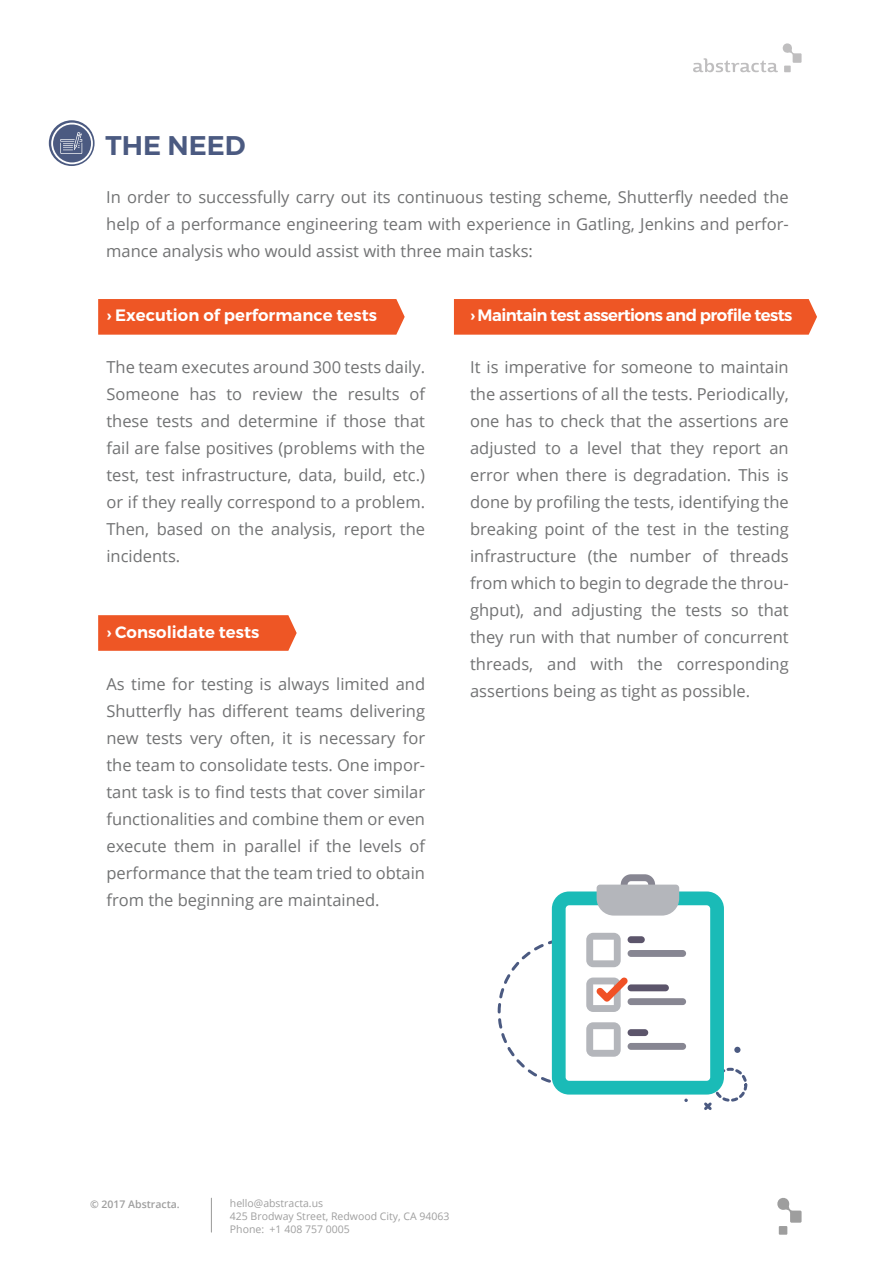
<style>
.page{position:relative;width:893px;height:1263px;background:#fff}
.page>*{position:absolute;margin:0;border:0;box-sizing:border-box;transform-origin:0 0}
.t1{font:600 27px "Montserrat";color:#4b5a81}
.t2{font:16.5px/27px "Open Sans";color:#717273;text-align:justify}
.t3{font:600 16.5px "Montserrat";color:#fff}
.t4{font:600 16.5px "Montserrat";letter-spacing:-.035em;color:#fff}
.t5{font:10.5px/12.6px "Open Sans";color:#5e5e5e}
.t6{font:600 10.5px "Open Sans";color:#5e5e5e}
</style>
<div class="page">
<div style="left:98px;top:299px;width:307px;height:36px;background:#ee5625"></div>
<div style="left:454px;top:299px;width:363px;height:36px;background:#ee5625"></div>
<svg style="left:98px;top:615px;width:199px;height:36px;background:#ee5b2c"></svg>
<svg style="left:49px;top:120px;width:46px;height:46px"></svg>
<svg style="left:51px;top:122px;width:42px;height:42px"></svg>
<div style="left:713px;top:1068px;width:34px;height:34px;border:3px dashed #4b5a81;border-radius:50%"></div>
<svg style="left:734px;top:1047px;width:6px;height:6px"></svg>
<svg style="left:684px;top:1098px;width:4px;height:4px"></svg>
<div style="left:552px;top:891px;width:172px;height:203px;background:#1abbb7;border-radius:17px"></div>
<div style="left:566px;top:905px;width:144px;height:176px;background:#fff;border-radius:4px"></div>
<svg style="left:586px;top:933px;width:35px;height:34px"></svg>
<div style="left:628px;top:936px;width:17px;height:7px;background:#5c556b;border-radius:3px"></div>
<div style="left:628px;top:950px;width:58px;height:7px;background:#878692;border-radius:3px"></div>
<div style="left:628px;top:984px;width:41px;height:7px;background:#5c556b;border-radius:3px"></div>
<div style="left:628px;top:998px;width:58px;height:7px;background:#878692;border-radius:3px"></div>
<div style="left:628px;top:1029px;width:20px;height:7px;background:#5c556b;border-radius:3px"></div>
<div style="left:628px;top:1043px;width:58px;height:7px;background:#878692;border-radius:3px"></div>
<svg style="left:597px;top:874px;width:82px;height:41px"></svg>
<svg style="left:586px;top:1022px;width:35px;height:35px"></svg>
<svg style="left:586px;top:977px;width:42px;height:35px"></svg>
<svg style="left:704px;top:1102px;width:8px;height:8px"></svg>
<svg style="left:693px;top:43px;width:109px;height:29px"></svg>
<div style="left:779px;top:1226px;width:8px;height:9px;background:#9e9e9e"></div>
<svg style="left:777px;top:1198px;width:25px;height:25px"></svg>
<hr style="left:211px;top:1198px;width:1px;height:34px;background:#545453">
<h1 class="t1" style="left:106px;top:129px;width:142px">THE NEED</h1>
<p class="t2" style="left:106px;top:183px;width:684px">In order to successfully carry out its continuous testing scheme, Shutterfly needed the help of a performance engineering team with experience in Gatling, Jenkins and perfor&shy;mance analysis who would assist with three main tasks:</p>
<p class="t3" style="left:106px;top:305px;width:272px">› Execution of performance tests</p>
<p class="t2" style="left:106px;top:354px;width:320px">The team executes around 300 tests daily.<br>Someone has to review the results of these tests and determine if those that fail are false positives (problems with the test, test infrastructure, data, build, etc.) or if they really correspond to a problem.<br>Then, based on the analysis, report the incidents.</p>
<p class="t3" style="left:106px;top:622px;width:154px">› Consolidate tests</p>
<p class="t2" style="left:106px;top:670px;width:320px">As time for testing is always limited and Shutterfly has different teams delivering new tests very often, it is necessary for the team to consolidate tests. One impor&shy;tant task is to find tests that cover similar functionalities and combine them or even execute them in parallel if the levels of performance that the team tried to obtain from the beginning are maintained.</p>
<p class="t4" style="left:470px;top:305px;width:324px">› Maintain test assertions and profile tests</p>
<p class="t2" style="left:470px;top:353px;width:320px">It is imperative for someone to maintain the assertions of all the tests. Periodically, one has to check that the assertions are adjusted to a level that they report an error when there is degradation. This is done by profiling the tests, identifying the breaking point of the test in the testing infrastructure (the number of threads from which to begin to degrade the throu&shy;ghput), and adjusting the tests so that they run with that number of concurrent threads, and with the corresponding assertions being as tight as possible.</p>
<p class="t6" style="left:90px;top:1197px;width:91px">© 2017 Abstracta.</p>
<p class="t5" style="left:230px;top:1197px;width:221px">hello@abstracta.us<br>425 Brodway Street, Redwood City, CA 94063<br>Phone: +1 408 757 0005</p>
</div>
